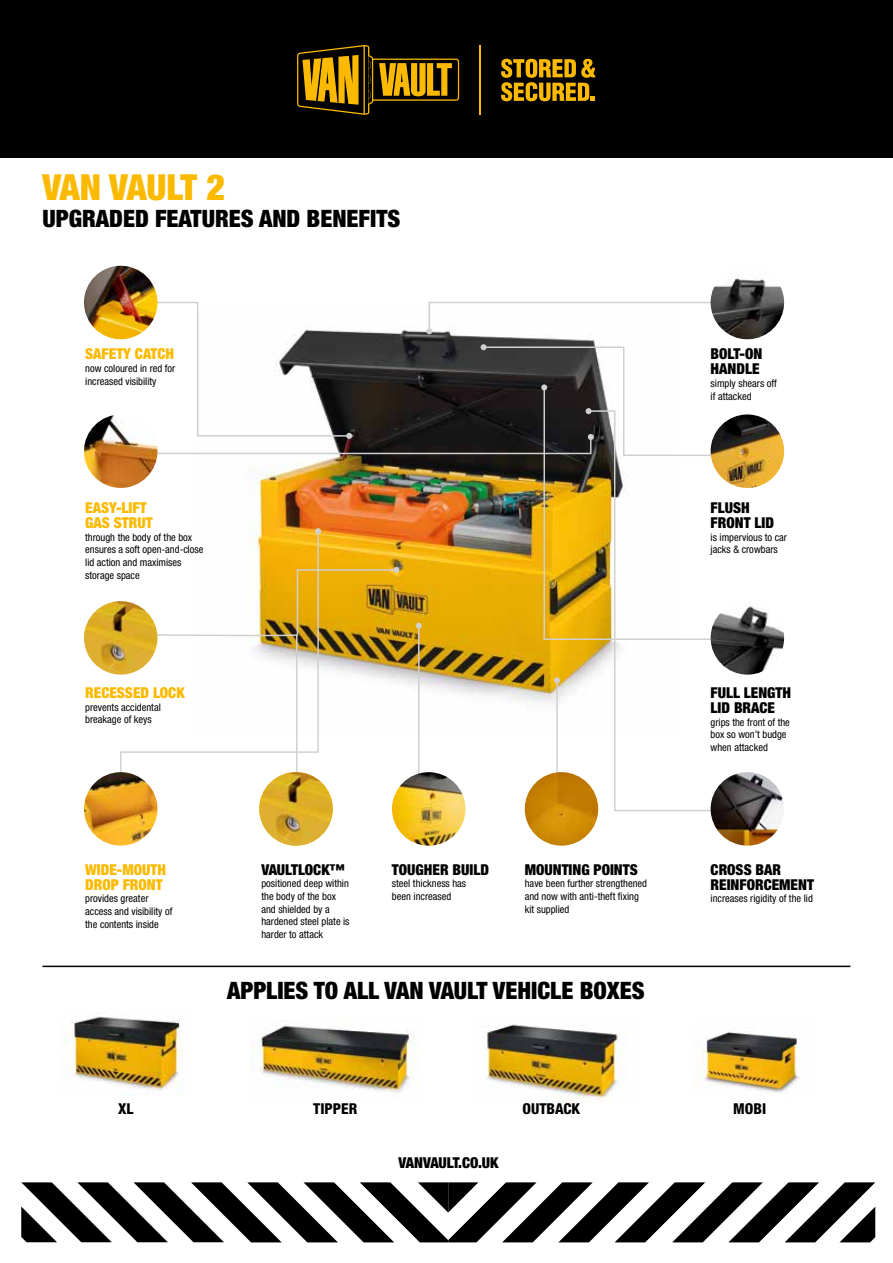
<style>
.page{position:relative;width:893px;height:1263px;background:#fff}
.page>*{position:absolute;margin:0;border:0;box-sizing:border-box;transform-origin:0 0}
.t1{font:900 condensed 36px "Helvetica Neue";letter-spacing:-.025em;color:#fbba00}
.t2{font:900 condensed 24px "Helvetica Neue";color:#000}
.t3{font:900 condensed 15px/15px "Helvetica Neue";color:#000}
.t4{font:900 condensed 15px/15px "Helvetica Neue";color:#fbba00}
.t5{font:800 condensed 15px "Helvetica Neue";color:#000}
.t6{font:condensed 10.5px/12.6px "Helvetica Neue LT Std";color:#000}
</style>
<div class="page">
<div style="left:0;top:0;width:893px;height:157px;background:#000"></div>
<svg style="left:21px;top:1182px;width:854px;height:60px"></svg>
<svg style="left:297px;top:45px;width:162px;height:70px"></svg>
<svg style="left:501px;top:59px;width:95px;height:42px"></svg>
<hr style="left:479px;top:45px;width:2px;height:70px;background:#fbba00">
<img style="left:320px;top:641px;width:267px;height:64px">
<img style="left:693px;top:1032px;width:107px;height:61px">
<img style="left:483px;top:1024px;width:144px;height:79px">
<img style="left:251px;top:1025px;width:164px;height:68px">
<img style="left:61px;top:1012px;width:122px;height:83px">
<img style="left:84px;top:266px;width:73px;height:73px;border-radius:37px">
<img style="left:84px;top:414px;width:73px;height:74px;border-radius:37px">
<img style="left:84px;top:601px;width:73px;height:74px;border-radius:37px">
<img style="left:711px;top:601px;width:73px;height:74px;border-radius:37px">
<hr style="left:418px;top:626px;width:2px;height:158px;background:#d0d0d0">
<img style="left:711px;top:266px;width:73px;height:73px;border-radius:37px">
<svg style="left:119px;top:601px;width:201px;height:185px"></svg>
<img style="left:84px;top:772px;width:73px;height:74px;border-radius:37px">
<img style="left:392px;top:772px;width:73px;height:74px;border-radius:37px">
<hr style="left:556px;top:680px;width:2px;height:116px;background:#d0d0d0">
<svg style="left:554px;top:677px;width:6px;height:6px"></svg>
<img style="left:525px;top:772px;width:73px;height:74px;border-radius:37px">
<img style="left:711px;top:414px;width:73px;height:74px;border-radius:37px">
<hr style="left:296px;top:635px;width:1px;height:143px;background:#d0d0d0">
<img style="left:259px;top:772px;width:74px;height:74px;border-radius:37px">
<svg style="left:587px;top:414px;width:177px;height:398px"></svg>
<img style="left:130px;top:301px;width:623px;height:340px">
<img style="left:711px;top:772px;width:73px;height:74px;border-radius:37px">
<hr style="left:43px;top:966px;width:807px;height:1px;background:#000">
<h1 class="t1" style="left:43px;top:165px;width:184px">VAN VAULT 2</h1>
<h2 class="t2" style="left:43px;top:204px;width:359px">UPGRADED FEATURES AND BENEFITS</h2>
<h3 class="t4" style="left:85px;top:346px;width:90px">SAFETY CATCH</h3>
<p class="t6" style="left:85px;top:362px;width:92px">now coloured in red for increased visibility</p>
<h3 class="t4" style="left:85px;top:500px;width:69px">EASY-LIFT<br>GAS STRUT</h3>
<p class="t6" style="left:85px;top:531px;width:120px">through the body of the box ensures a soft open-and-close lid action and maximises storage space</p>
<h3 class="t4" style="left:85px;top:685px;width:101px">RECESSED LOCK</h3>
<p class="t6" style="left:85px;top:701px;width:77px">prevents accidental breakage of keys</p>
<h3 class="t4" style="left:85px;top:862px;width:82px">WIDE-MOUTH<br>DROP FRONT</h3>
<p class="t6" style="left:85px;top:892px;width:89px">provides greater access and visibility of the contents inside</p>
<h3 class="t3" style="left:261px;top:862px;width:85px">VAULTLOCK™</h3>
<p class="t6" style="left:261px;top:877px;width:90px">positioned deep within the body of the box and shielded by a hardened steel plate is harder to attack</p>
<h3 class="t3" style="left:392px;top:862px;width:98px">TOUGHER BUILD</h3>
<p class="t6" style="left:392px;top:877px;width:76px">steel thickness has been increased</p>
<h3 class="t3" style="left:525px;top:862px;width:115px">MOUNTING POINTS</h3>
<p class="t6" style="left:525px;top:877px;width:124px">have been further strengthened and now with anti-theft fixing kit supplied</p>
<h2 class="t2" style="left:227px;top:975px;width:419px">APPLIES TO ALL VAN VAULT VEHICLE BOXES</h2>
<h3 class="t3" style="left:711px;top:346px;width:53px">BOLT-ON<br>HANDLE</h3>
<p class="t6" style="left:711px;top:377px;width:68px">simply shears off if attacked</p>
<h3 class="t3" style="left:711px;top:500px;width:65px">FLUSH<br>FRONT LID</h3>
<p class="t6" style="left:711px;top:531px;width:78px">is impervious to car jacks &amp; crowbars</p>
<h3 class="t3" style="left:711px;top:685px;width:82px">FULL LENGTH<br>LID BRACE</h3>
<p class="t6" style="left:711px;top:716px;width:81px">grips the front of the box so won’t budge when attacked</p>
<h3 class="t3" style="left:711px;top:862px;width:105px">CROSS BAR<br>REINFORCEMENT</h3>
<p class="t6" style="left:711px;top:892px;width:104px">increases rigidity of the lid</p>
<h3 class="t5" style="left:118px;top:1099px;width:17px">XL</h3>
<h3 class="t5" style="left:313px;top:1099px;width:46px">TIPPER</h3>
<h3 class="t5" style="left:522px;top:1099px;width:59px">OUTBACK</h3>
<h3 class="t5" style="left:733px;top:1099px;width:35px">MOBI</h3>
<h3 class="t3" style="left:399px;top:1155px;width:101px">VANVAULT.CO.UK</h3>
</div>
